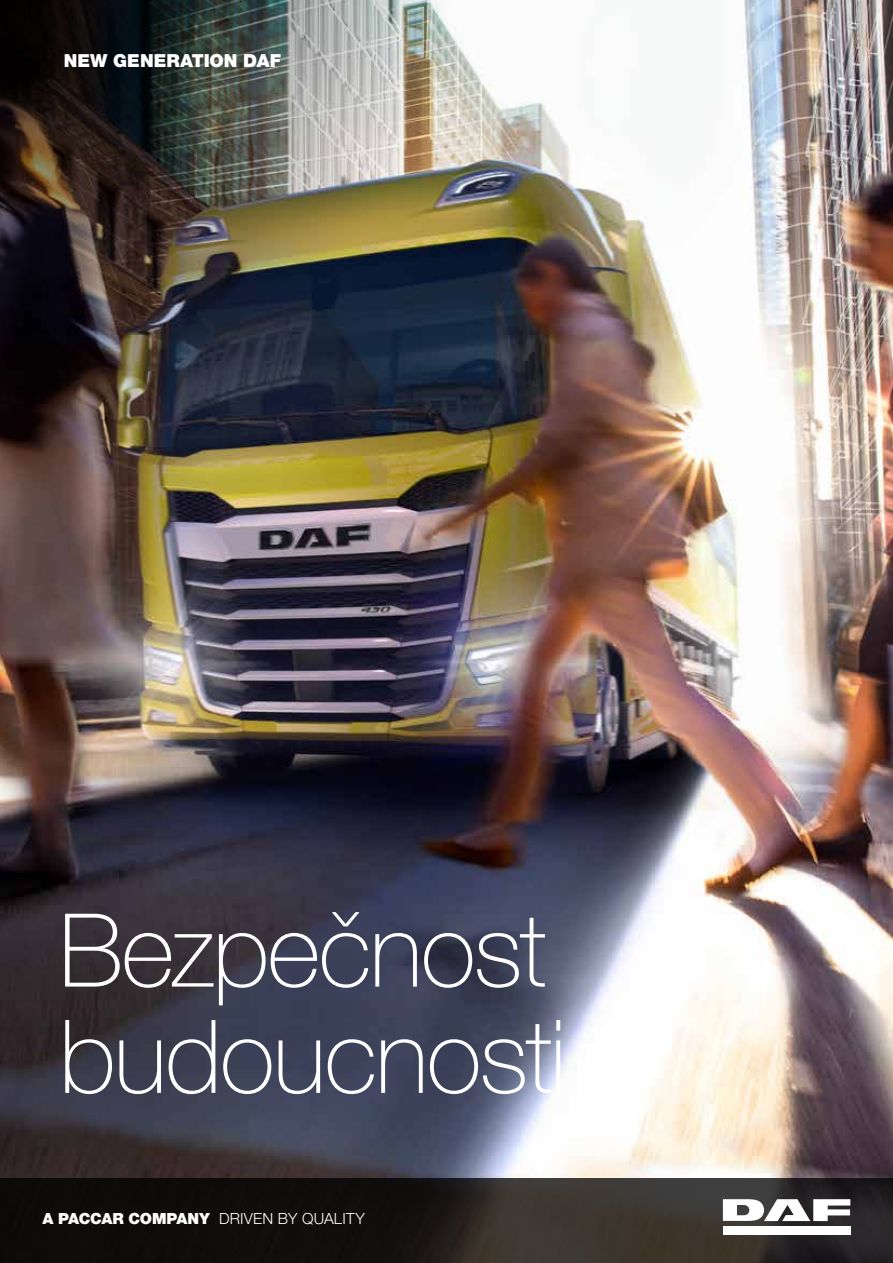
<style>
.page{position:relative;width:893px;height:1263px;background:#fff}
.page>*{position:absolute;margin:0;border:0;box-sizing:border-box;transform-origin:0 0}
.t1{font:100 102px/106.4px "Helvetica Neue LT Pro";letter-spacing:-.02em;color:#fff}
.t2{font:900 18px "Helvetica Neue LT Pro";color:#fff}
.t3{font:300 15.3px "Helvetica Neue LT Pro";letter-spacing:.015em;color:#fff}
.s1{font-weight:900}
</style>
<div class="page">
<img style="left:0;top:838px;width:893px;height:340px">
<svg style="left:0;top:1178px;width:893px;height:85px;background:#221e1b"></svg>
<div style="left:723px;top:1226px;width:127px;height:8px;background:#fff"></div>
<svg style="left:723px;top:1199px;width:127px;height:22px"></svg>
<img style="left:0;top:0;width:893px;height:838px">
<p class="t2" style="left:64px;top:50px;width:219px">NEW GENERATION DAF</p>
<h1 class="t1" style="left:59px;top:897px;width:510px">Bezpečnost budoucnosti</h1>
<p class="t3" style="left:43px;top:1210px;width:324px"><span class="s1">A PACCAR COMPANY</span> DRIVEN BY QUALITY</p>
</div>
